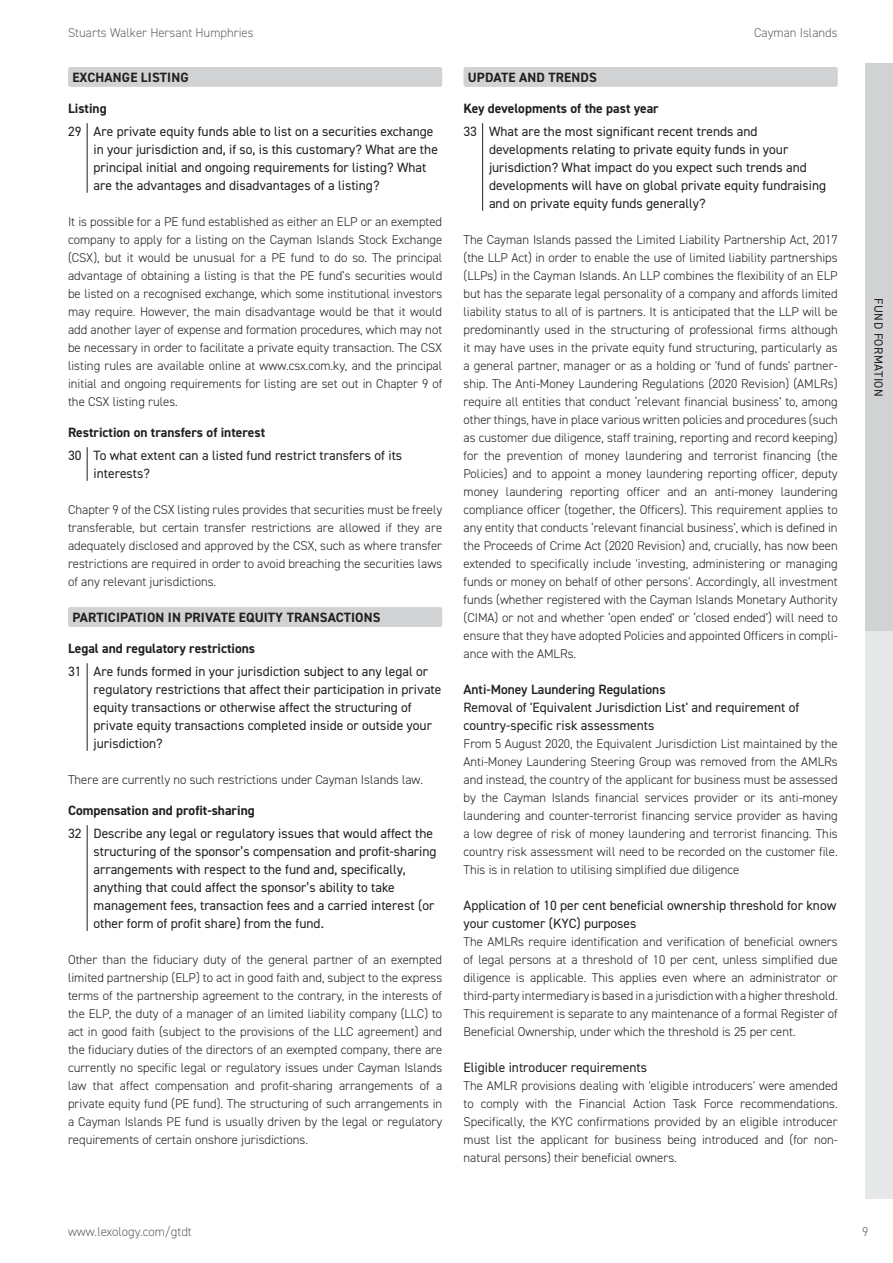
<style>
.page{position:relative;width:893px;height:1263px;background:#fff}
.page>*{position:absolute;margin:0;border:0;box-sizing:border-box;transform-origin:0 0}
.Q_text{font:13.5px/18px "DIN2014";color:#231f20}
.Sub_subhead{font:13.5px/18px "DIN2014";color:#231f20}
.Q_header{font:700 13.5px "DIN2014";color:#231f20}
.Q_category_mono{font:700 13.5px "DIN2014";letter-spacing:.01em;color:#231f20}
.Subhead{font:600 13.5px "DIN2014";color:#231f20}
.First_para{font:300 12.75px/18px "DIN2014";color:#231f20;text-align:justify}
.t1{font:300 12.75px "DIN2014";color:#636366}
.t2{font:12px "DIN2014";letter-spacing:.035em;color:#231f20}
</style>
<div class="page">
<div style="left:865px;top:64px;width:28px;height:567px;background:#d1d2d4"></div>
<div style="left:865px;top:631px;width:28px;height:567px;background:#e6e7e9"></div>
<div style="left:68px;top:67px;width:374px;height:20px;background:#d1d2d4;border-radius:2px"></div>
<hr style="left:87px;top:123px;width:1px;height:70px;background:#231f20">
<hr style="left:87px;top:447px;width:1px;height:34px;background:#231f20">
<div style="left:68px;top:607px;width:374px;height:20px;background:#d1d2d4;border-radius:2px"></div>
<hr style="left:87px;top:663px;width:1px;height:88px;background:#231f20">
<hr style="left:87px;top:825px;width:1px;height:106px;background:#231f20">
<div style="left:463px;top:67px;width:375px;height:20px;background:#d1d2d4;border-radius:2px"></div>
<hr style="left:482px;top:123px;width:1px;height:88px;background:#231f20">
<p class="t1" style="left:68px;top:25px;width:187px">Stuarts Walker Hersant Humphries</p>
<p class="t1" style="left:754px;top:25px;width:85px">Cayman Islands</p>
<p class="Q_category_mono" style="left:72px;top:68px;width:118px">EXCHANGE LISTING</p>
<p class="Q_header" style="left:68px;top:100px;width:40px">Listing</p>
<p class="Q_text" style="left:94px;top:122px;width:346px;text-indent:-26px">29 Are private equity funds able to list on a securities exchange in your jurisdiction and, if so, is this customary? What are the principal initial and ongoing requirements for listing? What are the advantages and disadvantages of a listing?</p>
<p class="First_para" style="left:68px;top:212px;width:376px">It is possible for a PE fund established as either an ELP or an exempted company to apply for a listing on the Cayman Islands Stock Exchange (CSX), but it would be unusual for a PE fund to do so. The principal advantage of obtaining a listing is that the PE fund’s securities would be listed on a recognised exchange, which some institutional investors may require. However, the main disadvantage would be that it would add another layer of expense and formation procedures, which may not be necessary in order to facilitate a private equity transaction. The CSX listing rules are available online at www.csx.com.ky, and the principal initial and ongoing requirements for listing are set out in Chapter 9 of the CSX listing rules.</p>
<p class="Q_header" style="left:68px;top:424px;width:199px">Restriction on transfers of interest</p>
<p class="Q_text" style="left:94px;top:446px;width:310px;text-indent:-26px">30 To what extent can a listed fund restrict transfers of its interests?</p>
<p class="First_para" style="left:68px;top:500px;width:376px">Chapter 9 of the CSX listing rules provides that securities must be freely transferable, but certain transfer restrictions are allowed if they are adequately disclosed and approved by the CSX, such as where transfer restrictions are required in order to avoid breaching the securities laws of any relevant jurisdictions.</p>
<p class="Q_category_mono" style="left:72px;top:608px;width:310px">PARTICIPATION IN PRIVATE EQUITY TRANSACTIONS</p>
<p class="Q_header" style="left:68px;top:640px;width:189px">Legal and regulatory restrictions</p>
<p class="Q_text" style="left:94px;top:662px;width:349px;text-indent:-26px">31 Are funds formed in your jurisdiction subject to any legal or regulatory restrictions that affect their participation in private equity transactions or otherwise affect the structuring of private equity transactions completed inside or outside your jurisdiction?</p>
<p class="First_para" style="left:68px;top:770px;width:357px">There are currently no such restrictions under Cayman Islands law.</p>
<p class="Q_header" style="left:68px;top:802px;width:188px">Compensation and profit-sharing</p>
<p class="Q_text" style="left:94px;top:824px;width:345px;text-indent:-26px">32 Describe any legal or regulatory issues that would affect the structuring of the sponsor’s compensation and profit-sharing arrangements with respect to the fund and, specifically, anything that could affect the sponsor’s ability to take management fees, transaction fees and a carried interest (or other form of profit share) from the fund.</p>
<p class="First_para" style="left:68px;top:950px;width:376px">Other than the fiduciary duty of the general partner of an exempted limited partnership (ELP) to act in good faith and, subject to the express terms of the partnership agreement to the contrary, in the interests of the ELP, the duty of a manager of an limited liability company (LLC) to act in good faith (subject to the provisions of the LLC agreement) and the fiduciary duties of the directors of an exempted company, there are currently no specific legal or regulatory issues under Cayman Islands law that affect compensation and profit-sharing arrangements of a private equity fund (PE fund). The structuring of such arrangements in a Cayman Islands PE fund is usually driven by the legal or regulatory requirements of certain onshore jurisdictions.</p>
<p class="Q_category_mono" style="left:468px;top:68px;width:130px">UPDATE AND TRENDS</p>
<p class="Q_header" style="left:463px;top:100px;width:197px">Key developments of the past year</p>
<p class="Q_text" style="left:489px;top:122px;width:339px;text-indent:-26px">33 What are the most significant recent trends and developments relating to private equity funds in your jurisdiction? What impact do you expect such trends and developments will have on global private equity fundraising and on private equity funds generally?</p>
<p class="First_para" style="left:463px;top:230px;width:376px">The Cayman Islands passed the Limited Liability Partnership Act, 2017 (the LLP Act) in order to enable the use of limited liability partnerships (LLPs) in the Cayman Islands. An LLP combines the flexibility of an ELP but has the separate legal personality of a company and affords limited liability status to all of is partners. It is anticipated that the LLP will be predominantly used in the structuring of professional firms although it may have uses in the private equity fund structuring, particularly as a general partner, manager or as a holding or 'fund of funds' partner&shy;ship. The Anti-Money Laundering Regulations (2020 Revision) (AMLRs) require all entities that conduct ‘relevant financial business’ to, among other things, have in place various written policies and procedures (such as customer due diligence, staff training, reporting and record keeping) for the prevention of money laundering and terrorist financing (the Policies) and to appoint a money laundering reporting officer, deputy money laundering reporting officer and an anti-money laundering compliance officer (together, the Officers). This requirement applies to any entity that conducts ‘relevant financial business’, which is defined in the Proceeds of Crime Act (2020 Revision) and, crucially, has now been extended to specifically include 'investing, administering or managing funds or money on behalf of other persons'. Accordingly, all investment funds (whether registered with the Cayman Islands Monetary Authority (CIMA) or not and whether ‘open ended’ or ‘closed ended’) will need to ensure that they have adopted Policies and appointed Officers in compli&shy;ance with the AMLRs.</p>
<p class="Subhead" style="left:463px;top:680px;width:204px">Anti-Money Laundering Regulations</p>
<p class="Sub_subhead" style="left:463px;top:698px;width:337px">Removal of 'Equivalent Jurisdiction List' and requirement of country-specific risk assessments</p>
<p class="First_para" style="left:463px;top:734px;width:376px">From 5 August 2020, the Equivalent Jurisdiction List maintained by the Anti-Money Laundering Steering Group was removed from the AMLRs and instead, the country of the applicant for business must be assessed by the Cayman Islands financial services provider or its anti-money laundering and counter-terrorist financing service provider as having a low degree of risk of money laundering and terrorist financing. This country risk assessment will need to be recorded on the customer file.<br>This is in relation to utilising simplified due diligence</p>
<p class="Sub_subhead" style="left:463px;top:896px;width:374px">Application of 10 per cent beneficial ownership threshold for know your customer (KYC) purposes</p>
<p class="First_para" style="left:463px;top:932px;width:376px">The AMLRs require identification and verification of beneficial owners of legal persons at a threshold of 10 per cent, unless simplified due diligence is applicable. This applies even where an administrator or third-party intermediary is based in a jurisdiction with a higher threshold.<br>This requirement is separate to any maintenance of a formal Register of Beneficial Ownership, under which the threshold is 25 per cent.</p>
<p class="Sub_subhead" style="left:463px;top:1058px;width:185px">Eligible introducer requirements</p>
<p class="First_para" style="left:463px;top:1076px;width:376px">The AMLR provisions dealing with 'eligible introducers' were amended to comply with the Financial Action Task Force recommendations.<br>Specifically, the KYC confirmations provided by an eligible introducer must list the applicant for business being introduced and (for non&shy;natural persons) their beneficial owners.</p>
<p class="t2" style="left:886px;top:298px;width:100px;rotate:90deg">FUND FORMATION</p>
<p class="t1" style="left:68px;top:1223px;width:125px">www.lexology.com/gtdt</p>
<p class="t1" style="left:862px;top:1223px;width:8px">9</p>
</div>
